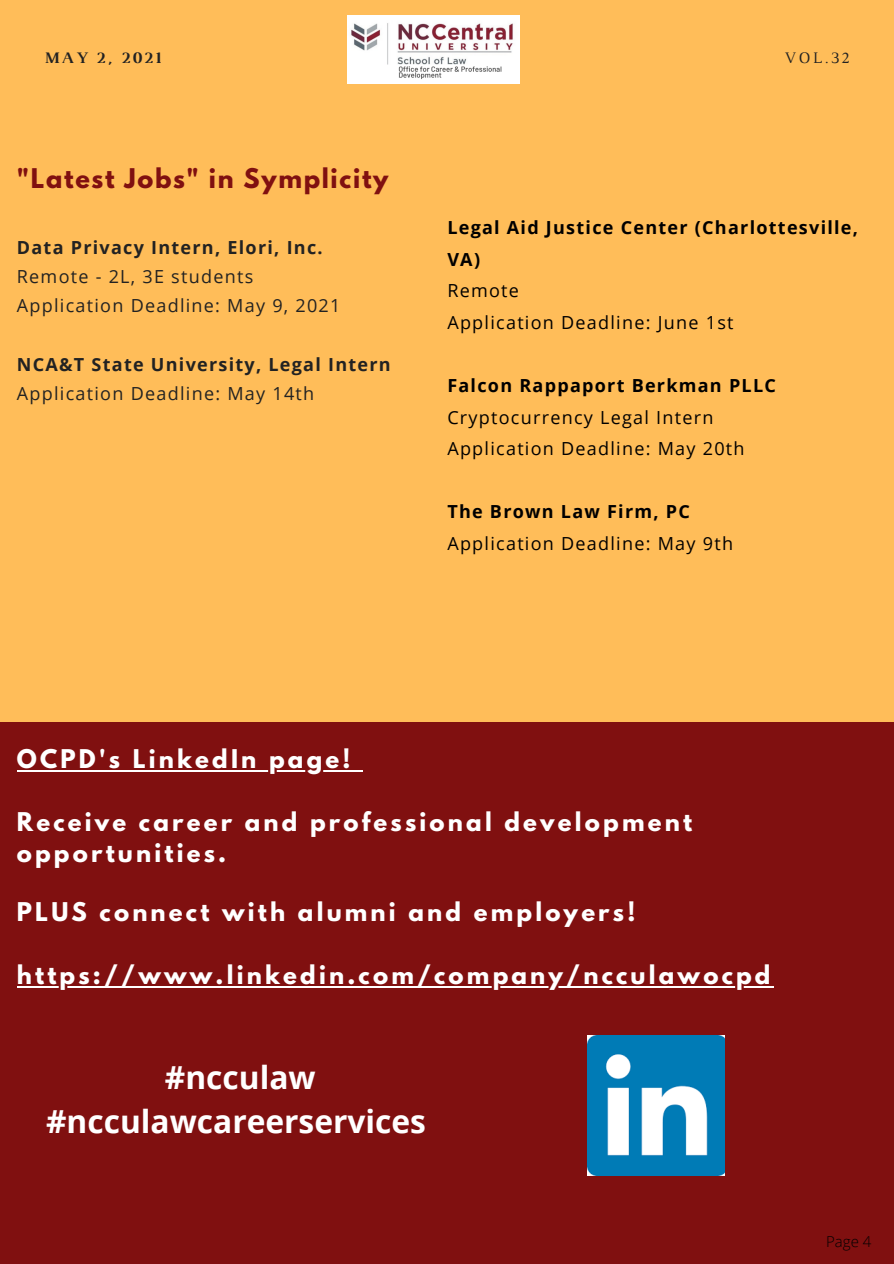
<style>
.page{position:relative;width:894px;height:1264px;background:#fff}
.page>*{position:absolute;margin:0;border:0;box-sizing:border-box;transform-origin:0 0}
.t1{font:700 31.65px/44px "Open Sans";color:#fff;text-align:center}
.t2{font:700 24px "League Spartan";letter-spacing:.07em;color:#801010}
.t3{font:700 22.8px/31.3px "League Spartan";letter-spacing:.14em;color:#fff}
.t4{font:18px "Open Sans";letter-spacing:.07em;color:#000}
.t5{font:700 18px/31.5px "Open Sans";letter-spacing:.07em;color:#000}
.t6{font:18px "Open Sans";letter-spacing:.07em;color:#222}
.t7{font:700 18px "Open Sans";letter-spacing:.07em;color:#222}
.t8{font:700 16.35px "Luthier";letter-spacing:.14em;color:#222}
.t9{font:16.35px "Luthier";color:#222}
.t10{font:300 15px "Open Sans";color:#000}
.s1{font-family:"Minion Pro"}
</style>
<div class="page">
<div style="left:0;top:0;width:893px;height:1263px;background:#ffbd59"></div>
<div style="left:0;top:722px;width:893px;height:541px;background:#801010"></div>
<img style="left:587px;top:1035px;width:137px;height:140px">
<img style="left:347px;top:16px;width:172px;height:67px">
<hr style="left:17px;top:769px;width:336px;height:2px;background:#fff">
<hr style="left:17px;top:985px;width:756px;height:2px;background:#fff">
<p class="t8" style="left:44px;top:52px;width:118px">MAY 2, 2021</p>
<p class="t9" style="left:784px;top:52px;width:67px">VO L . 3 <span class="s1">2</span></p>
<p class="t2" style="left:17px;top:167px;width:373px">"Latest Jobs" in Symplicity</p>
<p class="t7" style="left:17px;top:234px;width:307px">Data Privacy Intern, Elori, Inc.</p>
<p class="t6" style="left:17px;top:264px;width:238px">Remote - 2L, 3E students</p>
<p class="t6" style="left:17px;top:293px;width:325px">Application Deadline: May 9, 2021</p>
<p class="t7" style="left:17px;top:351px;width:375px">NCA&amp;T State University, Legal Intern</p>
<p class="t6" style="left:17px;top:381px;width:299px">Application Deadline: May 14th</p>
<p class="t5" style="left:447px;top:212px;width:412px">Legal Aid Justice Center (Charlottesville,<br>VA)</p>
<p class="t4" style="left:447px;top:278px;width:73px">Remote</p>
<p class="t4" style="left:447px;top:310px;width:287px">Application Deadline: June 1st</p>
<p class="t5" style="left:447px;top:369px;width:330px">Falcon Rappaport Berkman PLLC</p>
<p class="t4" style="left:447px;top:404px;width:268px">Cryptocurrency Legal Intern</p>
<p class="t4" style="left:447px;top:436px;width:299px">Application Deadline: May 20th</p>
<p class="t5" style="left:447px;top:495px;width:244px">The Brown Law Firm, PC</p>
<p class="t4" style="left:447px;top:530px;width:287px">Application Deadline: May 9th</p>
<p class="t3" style="left:17px;top:745px;width:335px">OCPD's LinkedIn page!</p>
<p class="t3" style="left:17px;top:808px;width:676px">Receive career and professional development opportunities.</p>
<p class="t3" style="left:17px;top:899px;width:619px">PLUS connect with alumni and employers!</p>
<p class="t3" style="left:17px;top:961px;width:755px">https://www.linkedin.com/company/ncculawocpd</p>
<p class="t1" style="left:46px;top:1054px;width:381px">#ncculaw #ncculawcareerservices</p>
<p class="t10" style="left:825px;top:1231px;width:47px">Page 4</p>
</div>
